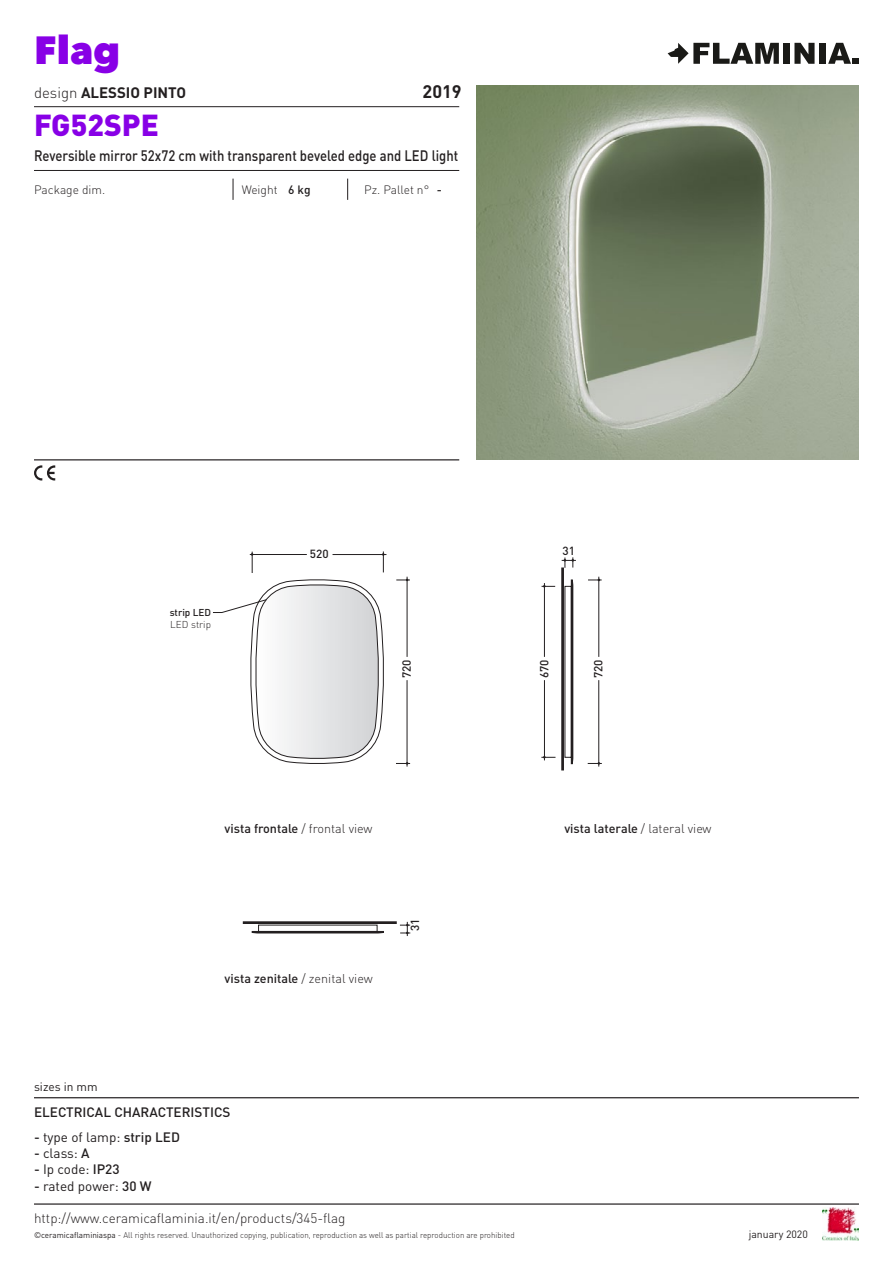
<style>
.page{position:relative;width:893px;height:1263px;background:#fff}
.page>*{position:absolute;margin:0;border:0;box-sizing:border-box;transform-origin:0 0}
.t1{font:800 39px "Avenir Next LT Pro";color:#8800e6}
.t2{font:900 30px "DIN";color:#8800e6}
.t3{font:700 18px "DIN";color:#231f20}
.t4{font:500 15px "DIN";color:#231f20;scale:.87 1}
.t5{font:700 15px "DIN";color:#231f20}
.t6{font:13.5px "DIN";color:#231f20}
.t7{font:300 13.5px "DIN";color:#231f20}
.t8{font:500 13.5px "DIN";color:#231f20}
.t9{font:500 12.6px "DIN";color:#231f20}
.t10{font:300 12px "DIN";color:#231f20}
.t11{font:12px "DIN";color:#231f20}
.t12{font:500 11.7px "DIN";color:#231f20}
.t13{font:10.5px "DIN";color:#231f20}
.t14{font:500 9.9px "DIN";color:#231f20}
.t15{font:300 9.9px "DIN";color:#231f20}
.t16{font:300 8.25px "DIN";color:#231f20}
.s1{font-weight:300}
.s2{font-weight:500}
.s3{font-weight:400}
</style>
<div class="page">
<hr style="left:34px;top:1203px;width:825px;height:2px;background:#231f20">
<img style="left:822px;top:1208px;width:37px;height:32px">
<hr style="left:34px;top:459px;width:425px;height:1px;background:#231f20">
<hr style="left:34px;top:106px;width:425px;height:1px;background:#231f20">
<hr style="left:34px;top:170px;width:425px;height:1px;background:#231f20">
<svg style="left:668px;top:43px;width:111px;height:21px"></svg>
<div style="left:783px;top:43px;width:7px;height:21px;background:#1a1a17"></div>
<svg style="left:794px;top:43px;width:20px;height:21px"></svg>
<div style="left:819px;top:43px;width:7px;height:21px;background:#1a1a17"></div>
<svg style="left:828px;top:43px;width:31px;height:21px"></svg>
<svg style="left:34px;top:465px;width:21px;height:15px"></svg>
<hr style="left:34px;top:1097px;width:825px;height:1px;background:#231f20">
<svg style="left:251px;top:765px;width:313px;height:169px"></svg>
<hr style="left:243px;top:921px;width:154px;height:3px;background:#231f20">
<hr style="left:561px;top:567px;width:3px;height:203px;background:#231f20">
<hr style="left:407px;top:680px;width:1px;height:86px;background:#231f20">
<hr style="left:599px;top:577px;width:1px;height:80px;background:#231f20">
<hr style="left:598px;top:680px;width:1px;height:86px;background:#231f20">
<svg style="left:588px;top:762px;width:14px;height:3px"></svg>
<svg style="left:588px;top:579px;width:14px;height:2px"></svg>
<svg style="left:400px;top:922px;width:10px;height:14px"></svg>
<svg style="left:213px;top:551px;width:363px;height:214px"></svg>
<svg style="left:233px;top:179px;width:1px;height:21px"></svg>
<svg style="left:347px;top:179px;width:1px;height:21px"></svg>
<img style="left:476px;top:85px;width:383px;height:374px">
<h1 class="t1" style="left:34px;top:26px;width:88px">Flag</h1>
<h3 class="t5" style="left:34px;top:82px;width:154px"><span class="s1">design</span> ALESSIO PINTO</h3>
<h3 class="t3" style="left:423px;top:79px;width:41px">2019</h3>
<h2 class="t2" style="left:34px;top:105px;width:126px">FG52SPE</h2>
<h3 class="t4" style="left:34px;top:146px;width:489px">Reversible mirror 52x72 cm with transparent beveled edge and LED light</h3>
<h3 class="t10" style="left:34px;top:182px;width:73px">Package dim.</h3>
<h3 class="t10" style="left:242px;top:182px;width:70px">Weight <span class="s2">6 kg</span></h3>
<h3 class="t10" style="left:364px;top:182px;width:79px">Pz. Pallet n° <span class="s2">-</span></h3>
<p class="t14" style="left:170px;top:606px;width:43px">strip LED</p>
<p class="t15" style="left:170px;top:618px;width:42px">LED strip</p>
<h3 class="t12" style="left:310px;top:546px;width:20px">520</h3>
<h3 class="t12" style="left:563px;top:544px;width:14px">31</h3>
<h3 class="t12" style="left:399px;top:678px;width:20px;rotate:-90deg">720</h3>
<h3 class="t12" style="left:537px;top:678px;width:20px;rotate:-90deg">670</h3>
<h3 class="t12" style="left:591px;top:678px;width:20px;rotate:-90deg">720</h3>
<h3 class="t9" style="left:225px;top:821px;width:149px">vista frontale <span class="s1">/ frontal view</span></h3>
<h3 class="t9" style="left:564px;top:821px;width:149px">vista laterale <span class="s1">/ lateral view</span></h3>
<h3 class="t9" style="left:225px;top:970px;width:150px">vista zenitale <span class="s1">/ zenital view</span></h3>
<h3 class="t12" style="left:407px;top:931px;width:14px;rotate:-90deg">31</h3>
<h3 class="t11" style="left:34px;top:1079px;width:65px">sizes in mm</h3>
<h3 class="t8" style="left:34px;top:1103px;width:198px">ELECTRICAL CHARACTERISTICS</h3>
<h3 class="t6" style="left:34px;top:1129px;width:148px"><span class="s2">-</span> type of lamp: <span class="s2">strip LED</span></h3>
<h3 class="t6" style="left:34px;top:1145px;width:57px"><span class="s2">-</span> class: <span class="s2">A</span></h3>
<h3 class="t6" style="left:34px;top:1161px;width:87px"><span class="s2">-</span> Ip code: <span class="s2">IP23</span></h3>
<h3 class="t6" style="left:34px;top:1177px;width:119px"><span class="s2">-</span> rated power: <span class="s2">30 W</span></h3>
<h3 class="t7" style="left:34px;top:1210px;width:313px">http://www.ceramicaflaminia.it/en/products/345-flag</h3>
<p class="t16" style="left:34px;top:1230px;width:482px"><span class="s3">©ceramicaflaminiaspa</span> - All rights reserved. Unauthorized copying, publication, reproduction as well as partial reproduction are prohibited</p>
<p class="t13" style="left:749px;top:1228px;width:61px">january 2020</p>
</div>
